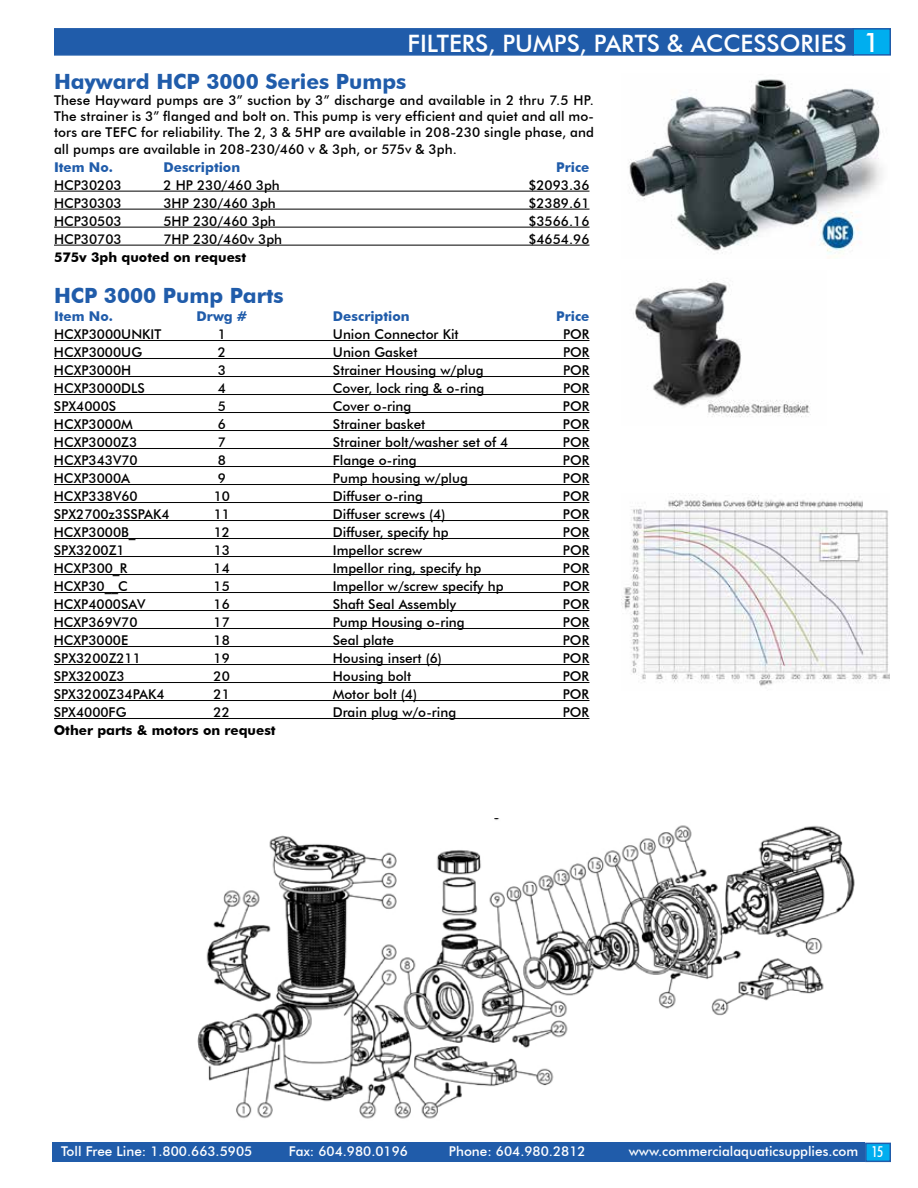
<style>
.page{position:relative;width:918px;height:1188px;background:#fff}
.page>*{position:absolute;margin:0;border:0;box-sizing:border-box;transform-origin:0 0}
.t1{font:500 24px "Futura BT";color:#fff}
.t2{font:700 21px "Futura BT";color:#205caa}
.t3{font:500 13.5px/16.2px "Futura BT";color:#000;text-align:justify}
.t4{font:500 13.5px "Futura BT";color:#fff}
.t5{font:700 13.5px "Futura BT";color:#205caa}
.t6{font:700 13.5px "Futura BT";color:#000}
.s1{font-size:27px}
.s2{font-stretch:condensed;font-size:15px}
</style>
<div class="page">
<div style="left:53px;top:1143px;width:812px;height:19px;background:#205caa"></div>
<div style="left:865px;top:1143px;width:26px;height:19px;background:#00aeef;border:2px solid #205caa"></div>
<div style="left:853px;top:29px;width:37px;height:26px;background:#00aeef"></div>
<div style="left:852px;top:28px;width:39px;height:28px;border:2px solid #205caa"></div>
<div style="left:54px;top:28px;width:800px;height:28px;background:#205caa;border:2px solid #205caa"></div>
<hr style="left:54px;top:191px;width:536px;height:1px;background:#000">
<hr style="left:54px;top:209px;width:536px;height:1px;background:#000">
<hr style="left:54px;top:227px;width:536px;height:1px;background:#000">
<hr style="left:54px;top:245px;width:536px;height:1px;background:#000">
<hr style="left:54px;top:340px;width:536px;height:1px;background:#000">
<hr style="left:54px;top:358px;width:536px;height:1px;background:#000">
<hr style="left:54px;top:376px;width:536px;height:1px;background:#000">
<hr style="left:54px;top:394px;width:536px;height:1px;background:#000">
<hr style="left:54px;top:412px;width:536px;height:1px;background:#000">
<hr style="left:54px;top:430px;width:536px;height:1px;background:#000">
<hr style="left:54px;top:448px;width:536px;height:1px;background:#000">
<hr style="left:54px;top:466px;width:536px;height:1px;background:#000">
<hr style="left:54px;top:484px;width:536px;height:1px;background:#000">
<hr style="left:54px;top:502px;width:536px;height:1px;background:#000">
<hr style="left:54px;top:520px;width:536px;height:1px;background:#000">
<hr style="left:54px;top:538px;width:536px;height:1px;background:#000">
<hr style="left:54px;top:556px;width:536px;height:1px;background:#000">
<hr style="left:54px;top:574px;width:536px;height:1px;background:#000">
<hr style="left:54px;top:592px;width:536px;height:1px;background:#000">
<hr style="left:54px;top:610px;width:536px;height:1px;background:#000">
<hr style="left:54px;top:628px;width:536px;height:1px;background:#000">
<hr style="left:54px;top:646px;width:536px;height:1px;background:#000">
<hr style="left:54px;top:664px;width:536px;height:1px;background:#000">
<hr style="left:54px;top:682px;width:536px;height:1px;background:#000">
<hr style="left:54px;top:700px;width:536px;height:1px;background:#000">
<hr style="left:54px;top:718px;width:536px;height:1px;background:#000">
<img style="left:197px;top:818px;width:658px;height:301px">
<img style="left:629px;top:79px;width:253px;height:178px">
<img style="left:633px;top:281px;width:178px;height:136px">
<img style="left:621px;top:495px;width:269px;height:191px">
<h1 class="t1" style="left:407px;top:29px;width:474px">FILTERS, PUMPS, PARTS &amp; ACCESSORIES <span class="s1">1</span></h1>
<h2 class="t2" style="left:54px;top:69px;width:354px">Hayward HCP 3000 Series Pumps</h2>
<p class="t3" style="left:54px;top:92px;width:542px">These Hayward pumps are 3” suction by 3” discharge and available in 2 thru 7.5 HP.<br>The strainer is 3” flanged and bolt on. This pump is very efficient and quiet and all mo&shy;tors are TEFC for reliability. The 2, 3 &amp; 5HP are available in 208-230 single phase, and all pumps are available in 208-230/460 v &amp; 3ph, or 575v &amp; 3ph.</p>
<p class="t5" style="left:54px;top:159px;width:61px">Item No.</p>
<p class="t5" style="left:163px;top:159px;width:78px">Description</p>
<p class="t5" style="left:556px;top:159px;width:35px">Price</p>
<p class="t3" style="left:54px;top:177px;width:69px">HCP30203</p>
<p class="t3" style="left:163px;top:177px;width:118px">2 HP 230/460 3ph</p>
<p class="t3" style="left:528px;top:177px;width:63px">$2093.36</p>
<p class="t3" style="left:54px;top:195px;width:69px">HCP30303</p>
<p class="t3" style="left:163px;top:195px;width:114px">3HP 230/460 3ph</p>
<p class="t3" style="left:528px;top:195px;width:63px">$2389.61</p>
<p class="t3" style="left:54px;top:213px;width:69px">HCP30503</p>
<p class="t3" style="left:163px;top:213px;width:114px">5HP 230/460 3ph</p>
<p class="t3" style="left:528px;top:213px;width:63px">$3566.16</p>
<p class="t3" style="left:54px;top:231px;width:69px">HCP30703</p>
<p class="t3" style="left:163px;top:231px;width:120px">7HP 230/460v 3ph</p>
<p class="t3" style="left:528px;top:231px;width:63px">$4654.96</p>
<p class="t6" style="left:54px;top:249px;width:194px">575v 3ph quoted on request</p>
<h2 class="t2" style="left:54px;top:283px;width:231px">HCP 3000 Pump Parts</h2>
<p class="t5" style="left:54px;top:308px;width:61px">Item No.</p>
<p class="t5" style="left:197px;top:308px;width:52px">Drwg #</p>
<p class="t5" style="left:333px;top:308px;width:78px">Description</p>
<p class="t5" style="left:556px;top:308px;width:35px">Price</p>
<p class="t3" style="left:54px;top:326px;width:109px">HCXP3000UNKIT</p>
<p class="t3" style="left:218px;top:326px;width:10px">1</p>
<p class="t3" style="left:333px;top:326px;width:127px">Union Connector Kit</p>
<p class="t3" style="left:563px;top:326px;width:28px">POR</p>
<p class="t3" style="left:54px;top:344px;width:90px">HCXP3000UG</p>
<p class="t3" style="left:218px;top:344px;width:10px">2</p>
<p class="t3" style="left:333px;top:344px;width:86px">Union Gasket</p>
<p class="t3" style="left:563px;top:344px;width:28px">POR</p>
<p class="t3" style="left:54px;top:362px;width:79px">HCXP3000H</p>
<p class="t3" style="left:218px;top:362px;width:10px">3</p>
<p class="t3" style="left:333px;top:362px;width:152px">Strainer Housing w/plug</p>
<p class="t3" style="left:563px;top:362px;width:28px">POR</p>
<p class="t3" style="left:54px;top:380px;width:93px">HCXP3000DLS</p>
<p class="t3" style="left:218px;top:380px;width:10px">4</p>
<p class="t3" style="left:333px;top:380px;width:153px">Cover, lock ring &amp; o-ring</p>
<p class="t3" style="left:563px;top:380px;width:28px">POR</p>
<p class="t3" style="left:54px;top:398px;width:64px">SPX4000S</p>
<p class="t3" style="left:218px;top:398px;width:10px">5</p>
<p class="t3" style="left:333px;top:398px;width:80px">Cover o-ring</p>
<p class="t3" style="left:563px;top:398px;width:28px">POR</p>
<p class="t3" style="left:54px;top:416px;width:80px">HCXP3000M</p>
<p class="t3" style="left:218px;top:416px;width:10px">6</p>
<p class="t3" style="left:333px;top:416px;width:94px">Strainer basket</p>
<p class="t3" style="left:563px;top:416px;width:28px">POR</p>
<p class="t3" style="left:54px;top:434px;width:85px">HCXP3000Z3</p>
<p class="t3" style="left:218px;top:434px;width:10px">7</p>
<p class="t3" style="left:333px;top:434px;width:177px">Strainer bolt/washer set of 4</p>
<p class="t3" style="left:563px;top:434px;width:28px">POR</p>
<p class="t3" style="left:54px;top:452px;width:85px">HCXP343V70</p>
<p class="t3" style="left:218px;top:452px;width:10px">8</p>
<p class="t3" style="left:333px;top:452px;width:85px">Flange o-ring</p>
<p class="t3" style="left:563px;top:452px;width:28px">POR</p>
<p class="t3" style="left:54px;top:470px;width:78px">HCXP3000A</p>
<p class="t3" style="left:218px;top:470px;width:10px">9</p>
<p class="t3" style="left:333px;top:470px;width:136px">Pump housing w/plug</p>
<p class="t3" style="left:563px;top:470px;width:28px">POR</p>
<p class="t3" style="left:54px;top:488px;width:85px">HCXP338V60</p>
<p class="t3" style="left:214px;top:488px;width:18px">10</p>
<p class="t3" style="left:333px;top:488px;width:91px">Diffuser o-ring</p>
<p class="t3" style="left:563px;top:488px;width:28px">POR</p>
<p class="t3" style="left:54px;top:506px;width:117px">SPX2700z3SSPAK4</p>
<p class="t3" style="left:214px;top:506px;width:18px">11</p>
<p class="t3" style="left:333px;top:506px;width:114px">Diffuser screws (4)</p>
<p class="t3" style="left:563px;top:506px;width:28px">POR</p>
<p class="t3" style="left:54px;top:524px;width:83px">HCXP3000B_</p>
<p class="t3" style="left:214px;top:524px;width:18px">12</p>
<p class="t3" style="left:333px;top:524px;width:117px">Diffuser, specify hp</p>
<p class="t3" style="left:563px;top:524px;width:28px">POR</p>
<p class="t3" style="left:54px;top:542px;width:72px">SPX3200Z1</p>
<p class="t3" style="left:214px;top:542px;width:18px">13</p>
<p class="t3" style="left:333px;top:542px;width:91px">Impellor screw</p>
<p class="t3" style="left:563px;top:542px;width:28px">POR</p>
<p class="t3" style="left:54px;top:560px;width:75px">HCXP300_R</p>
<p class="t3" style="left:214px;top:560px;width:18px">14</p>
<p class="t3" style="left:333px;top:560px;width:150px">Impellor ring, specify hp</p>
<p class="t3" style="left:563px;top:560px;width:28px">POR</p>
<p class="t3" style="left:54px;top:578px;width:76px">HCXP30__C</p>
<p class="t3" style="left:214px;top:578px;width:18px">15</p>
<p class="t3" style="left:333px;top:578px;width:172px">Impellor w/screw specify hp</p>
<p class="t3" style="left:563px;top:578px;width:28px">POR</p>
<p class="t3" style="left:54px;top:596px;width:93px">HCXP4000SAV</p>
<p class="t3" style="left:214px;top:596px;width:18px">16</p>
<p class="t3" style="left:333px;top:596px;width:125px">Shaft Seal Assembly</p>
<p class="t3" style="left:563px;top:596px;width:28px">POR</p>
<p class="t3" style="left:54px;top:614px;width:85px">HCXP369V70</p>
<p class="t3" style="left:214px;top:614px;width:18px">17</p>
<p class="t3" style="left:333px;top:614px;width:133px">Pump Housing o-ring</p>
<p class="t3" style="left:563px;top:614px;width:28px">POR</p>
<p class="t3" style="left:54px;top:632px;width:76px">HCXP3000E</p>
<p class="t3" style="left:214px;top:632px;width:18px">18</p>
<p class="t3" style="left:333px;top:632px;width:63px">Seal plate</p>
<p class="t3" style="left:563px;top:632px;width:28px">POR</p>
<p class="t3" style="left:54px;top:650px;width:89px">SPX3200Z211</p>
<p class="t3" style="left:214px;top:650px;width:18px">19</p>
<p class="t3" style="left:333px;top:650px;width:111px">Housing insert (6)</p>
<p class="t3" style="left:563px;top:650px;width:28px">POR</p>
<p class="t3" style="left:54px;top:668px;width:72px">SPX3200Z3</p>
<p class="t3" style="left:214px;top:668px;width:18px">20</p>
<p class="t3" style="left:333px;top:668px;width:80px">Housing bolt</p>
<p class="t3" style="left:563px;top:668px;width:28px">POR</p>
<p class="t3" style="left:54px;top:686px;width:112px">SPX3200Z34PAK4</p>
<p class="t3" style="left:214px;top:686px;width:18px">21</p>
<p class="t3" style="left:333px;top:686px;width:86px">Motor bolt (4)</p>
<p class="t3" style="left:563px;top:686px;width:28px">POR</p>
<p class="t3" style="left:54px;top:704px;width:74px">SPX4000FG</p>
<p class="t3" style="left:214px;top:704px;width:18px">22</p>
<p class="t3" style="left:333px;top:704px;width:125px">Drain plug w/o-ring</p>
<p class="t3" style="left:563px;top:704px;width:28px">POR</p>
<p class="t6" style="left:54px;top:722px;width:224px">Other parts &amp; motors on request</p>
<p class="t4" style="left:61px;top:1143px;width:193px">Toll Free Line: 1.800.663.5905</p>
<p class="t4" style="left:289px;top:1143px;width:121px">Fax: 604.980.0196</p>
<p class="t4" style="left:449px;top:1143px;width:138px">Phone: 604.980.2812</p>
<p class="t4" style="left:629px;top:1143px;width:256px">www.commercialaquaticsupplies.com <span class="s2">15</span></p>
</div>
